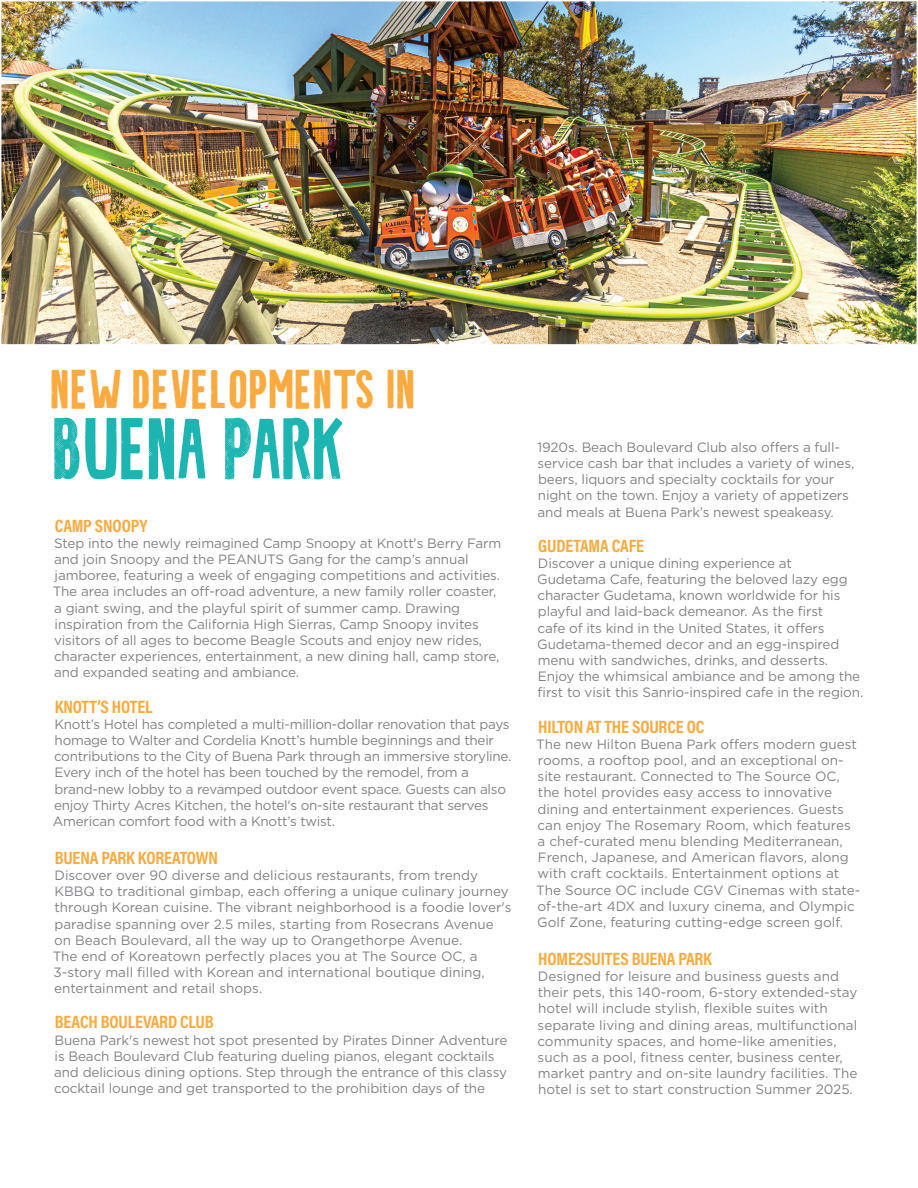
<style>
.page{position:relative;width:918px;height:1188px;background:#fff}
.page>*{position:absolute;margin:0;border:0;box-sizing:border-box;transform-origin:0 0}
.t1{font:76.5px "Cotte VMF";color:#1db5b2}
.t2{font:48px "Cotte VMF";letter-spacing:.01em;color:#faaa3f}
.t3{font:18px "Acumin Variable Concept";letter-spacing:-.01em;color:#faaa3f}
.t4{font:13.5px/16.2px "Gotham";letter-spacing:-.01em;color:#818285}
</style>
<div class="page">
<img style="left:1px;top:1px;width:916px;height:344px">
<h2 class="t2" style="left:52px;top:369px;width:366px">NEW DEVELOPMENTS IN</h2>
<h1 class="t1" style="left:54px;top:417px;width:292px">BUENA PARK</h1>
<h3 class="t3" style="left:55px;top:513px;width:94px">CAMP SNOOPY</h3>
<p class="t4" style="left:53px;top:535px;width:450px">Step into the newly reimagined Camp Snoopy at Knott's Berry Farm and join Snoopy and the PEANUTS Gang for the camp’s annual jamboree, featuring a week of engaging competitions and activities.<br>The area includes an off-road adventure, a new family roller coaster, a giant swing, and the playful spirit of summer camp. Drawing inspiration from the California High Sierras, Camp Snoopy invites visitors of all ages to become Beagle Scouts and enjoy new rides, character experiences, entertainment, a new dining hall, camp store, and expanded seating and ambiance.</p>
<h3 class="t3" style="left:55px;top:694px;width:99px">KNOTT’S HOTEL</h3>
<p class="t4" style="left:53px;top:716px;width:460px">Knott’s Hotel has completed a multi-million-dollar renovation that pays homage to Walter and Cordelia Knott’s humble beginnings and their contributions to the City of Buena Park through an immersive storyline.<br>Every inch of the hotel has been touched by the remodel, from a brand-new lobby to a revamped outdoor event space. Guests can also enjoy Thirty Acres Kitchen, the hotel's on-site restaurant that serves American comfort food with a Knott’s twist.</p>
<h3 class="t3" style="left:55px;top:845px;width:165px">BUENA PARK KOREATOWN</h3>
<p class="t4" style="left:53px;top:867px;width:460px">Discover over 90 diverse and delicious restaurants, from trendy KBBQ to traditional gimbap, each offering a unique culinary journey through Korean cuisine. The vibrant neighborhood is a foodie lover's paradise spanning over 2.5 miles, starting from Rosecrans Avenue on Beach Boulevard, all the way up to Orangethorpe Avenue.<br>The end of Koreatown perfectly places you at The Source OC, a 3-story mall filled with Korean and international boutique dining, entertainment and retail shops.</p>
<h3 class="t3" style="left:55px;top:1010px;width:161px">BEACH BOULEVARD CLUB</h3>
<p class="t4" style="left:54px;top:1031px;width:455px">Buena Park's newest hot spot presented by Pirates Dinner Adventure is Beach Boulevard Club featuring dueling pianos, elegant cocktails and delicious dining options. Step through the entrance of this classy cocktail lounge and get transported to the prohibition days of the</p>
<p class="t4" style="left:537px;top:439px;width:318px">1920s. Beach Boulevard Club also offers a full&shy;service cash bar that includes a variety of wines, beers, liquors and specialty cocktails for your night on the town. Enjoy a variety of appetizers and meals at Buena Park’s newest speakeasy.</p>
<h3 class="t3" style="left:538px;top:533px;width:107px">GUDETAMA CAFE</h3>
<p class="t4" style="left:537px;top:555px;width:328px">Discover a unique dining experience at Gudetama Cafe, featuring the beloved lazy egg character Gudetama, known worldwide for his playful and laid-back demeanor. As the first<br>cafe of its kind in the United States, it offers Gudetama-themed decor and an egg-inspired menu with sandwiches, drinks, and desserts.<br>Enjoy the whimsical ambiance and be among the first to visit this Sanrio-inspired cafe in the region.</p>
<h3 class="t3" style="left:538px;top:714px;width:168px">HILTON AT THE SOURCE OC</h3>
<p class="t4" style="left:536px;top:736px;width:326px">The new Hilton Buena Park offers modern guest rooms, a rooftop pool, and an exceptional on&shy;site restaurant. Connected to The Source OC, the hotel provides easy access to innovative dining and entertainment experiences. Guests can enjoy The Rosemary Room, which features a chef-curated menu blending Mediterranean, French, Japanese, and American flavors, along with craft cocktails. Entertainment options at The Source OC include CGV Cinemas with state&shy;of-the-art 4DX and luxury cinema, and Olympic Golf Zone, featuring cutting-edge screen golf.</p>
<h3 class="t3" style="left:538px;top:946px;width:175px">HOME2SUITES BUENA PARK</h3>
<p class="t4" style="left:537px;top:968px;width:321px">Designed for leisure and business guests and their pets, this 140-room, 6-story extended-stay hotel will include stylish, flexible suites with separate living and dining areas, multifunctional community spaces, and home-like amenities, such as a pool, fitness center, business center, market pantry and on-site laundry facilities. The hotel is set to start construction Summer 2025.</p>
</div>
